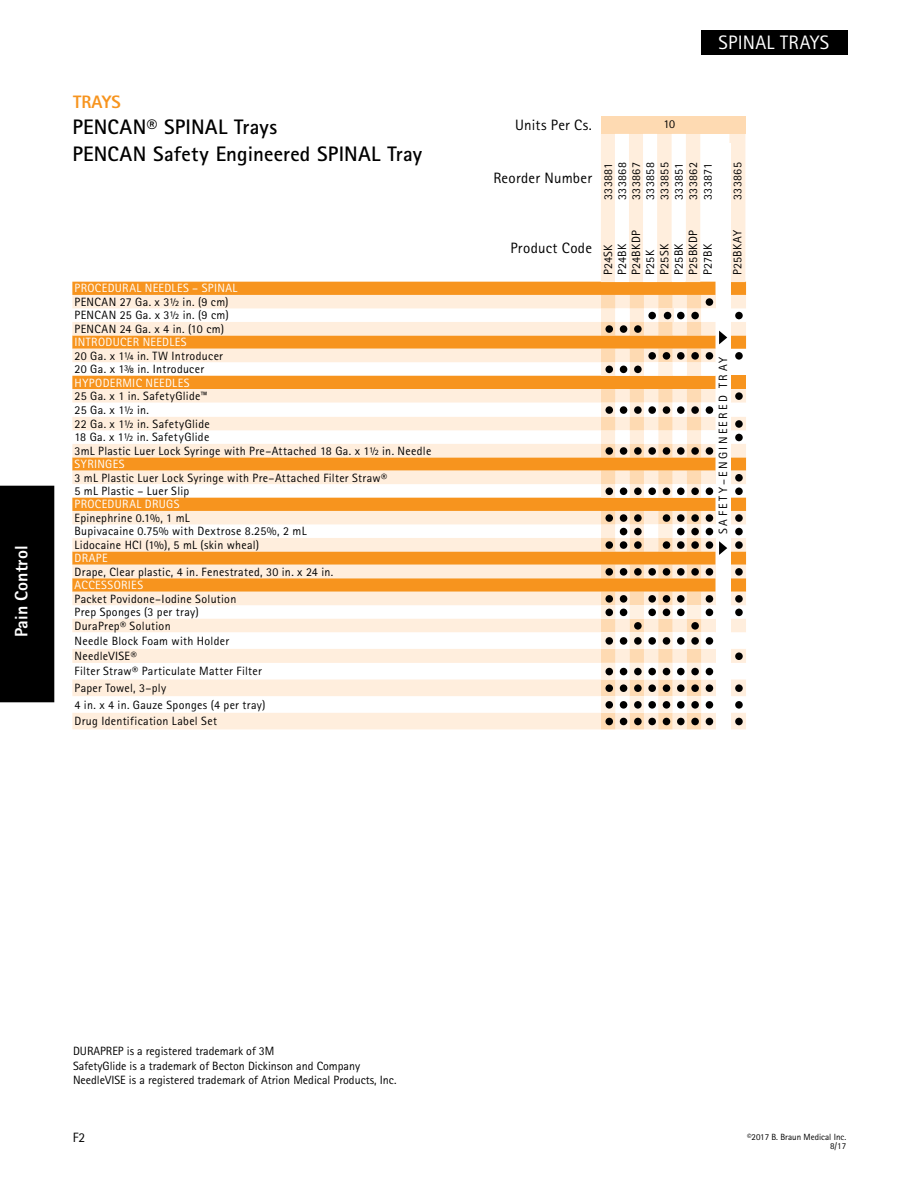
<style>
.page{position:relative;width:918px;height:1188px;background:#fff}
.page>*{position:absolute;margin:0;border:0;box-sizing:border-box;transform-origin:0 0}
.t1{font:700 21px/27px "Rotis Sans Serif Pro";letter-spacing:.01em;color:#000}
.t2{font:19.5px "Rotis Sans Serif Pro";letter-spacing:.02em;color:#fff}
.t3{font:800 18px "Rotis Sans Serif Pro";color:#fff}
.t4{font:800 18px "Rotis Sans Serif Pro";color:#f7941e}
.t5{font:15px "Rotis Sans Serif Pro";letter-spacing:.015em;color:#000}
.t6{font:13.5px "Rotis Sans Serif Pro";color:#000}
.t7{font:12px/13.5px "Rotis Sans Serif Pro";letter-spacing:.025em;color:#000}
.t8{font:12px/14.4px "Rotis Sans Serif Pro";color:#000}
.t9{font:12px "Rotis Sans Serif Pro";letter-spacing:.03em;color:#fff}
.t10{font:12px "Rotis Sans Serif Pro";letter-spacing:.19em;color:#000}
.t11{font:9px/9px "Rotis Sans Serif Pro";color:#000;text-align:right}
.s1{color:#fff}
.s2{font-weight:700}
</style>
<div class="page">
<svg style="left:72px;top:282px;width:674px;height:13px;background:#f7941f"></svg>
<svg style="left:72px;top:295px;width:674px;height:434px;fill:#fed"></svg>
<div style="left:730px;top:376px;width:16px;height:13px;background:#f7941e"></div>
<div style="left:735px;top:312px;width:8px;height:7px;background:#000;border-radius:50%"></div>
<div style="left:735px;top:352px;width:8px;height:8px;background:#000;border-radius:50%"></div>
<div style="left:735px;top:392px;width:8px;height:8px;background:#000;border-radius:50%"></div>
<div style="left:735px;top:420px;width:8px;height:8px;background:#000;border-radius:50%"></div>
<div style="left:735px;top:434px;width:8px;height:7px;background:#000;border-radius:50%"></div>
<div style="left:735px;top:474px;width:8px;height:8px;background:#000;border-radius:50%"></div>
<div style="left:735px;top:487px;width:8px;height:8px;background:#000;border-radius:50%"></div>
<div style="left:735px;top:514px;width:8px;height:8px;background:#000;border-radius:50%"></div>
<div style="left:735px;top:528px;width:8px;height:7px;background:#000;border-radius:50%"></div>
<div style="left:735px;top:541px;width:8px;height:8px;background:#000;border-radius:50%"></div>
<div style="left:735px;top:568px;width:8px;height:8px;background:#000;border-radius:50%"></div>
<div style="left:735px;top:595px;width:8px;height:8px;background:#000;border-radius:50%"></div>
<div style="left:735px;top:609px;width:8px;height:7px;background:#000;border-radius:50%"></div>
<div style="left:735px;top:652px;width:8px;height:8px;background:#000;border-radius:50%"></div>
<div style="left:735px;top:684px;width:8px;height:8px;background:#000;border-radius:50%"></div>
<div style="left:735px;top:701px;width:8px;height:8px;background:#000;border-radius:50%"></div>
<div style="left:735px;top:718px;width:8px;height:7px;background:#000;border-radius:50%"></div>
<div style="left:601px;top:117px;width:144px;height:17px;background:#fedab2"></div>
<svg style="left:601px;top:134px;width:144px;height:148px"></svg>
<div style="left:716px;top:144px;width:15px;height:598px;background:#fff"></div>
<svg style="left:601px;top:295px;width:126px;height:434px"></svg>
<div style="left:701px;top:30px;width:146px;height:25px;background:#000"></div>
<div style="left:0;top:486px;width:54px;height:216px;background:#000"></div>
<h3 class="t4" style="left:73px;top:90px;width:49px">TRAYS</h3>
<h1 class="t1" style="left:72px;top:114px;width:351px">PENCAN® SPINAL Trays<br>PENCAN Safety Engineered SPINAL Tray</h1>
<h3 class="t3" style="left:10px;top:637px;width:93px;rotate:-90deg">Pain Control</h3>
<p class="t9" style="left:75px;top:281px;width:164px">PROCEDURAL NEEDLES – SPINAL</p>
<p class="t7" style="left:75px;top:295px;width:156px;text-align:justify">PENCAN 27 Ga. x 31/2 in. (9 cm)<br>PENCAN 25 Ga. x 31/2 in. (9 cm)<br>PENCAN 24 Ga. x 4 in. (10 cm)</p>
<p class="t9" style="left:75px;top:335px;width:114px">INTRODUCER NEEDLES</p>
<p class="t7" style="left:75px;top:349px;width:150px">20 Ga. x 11/4 in. TW Introducer<br>20 Ga. x 13/8 in. Introducer</p>
<p class="t7" style="left:75px;top:376px;width:358px"><span class="s1">HYPODERMIC NEEDLES<br></span>25 Ga. x 1 in. SafetyGlide<span class="s2">™<br></span>25 Ga. x 11/2 in.<br>22 Ga. x 11/2 in. SafetyGlide<br>18 Ga. x 11/2 in. SafetyGlide<br>3mL Plastic Luer Lock Syringe with Pre–Attached 18 Ga. x 11/2 in. Needle</p>
<p class="t9" style="left:75px;top:457px;width:52px">SYRINGES</p>
<p class="t7" style="left:75px;top:471px;width:314px">3 mL Plastic Luer Lock Syringe with Pre–Attached Filter Straw®<br>5 mL Plastic – Luer Slip</p>
<p class="t9" style="left:75px;top:497px;width:107px">PROCEDURAL DRUGS</p>
<p class="t7" style="left:75px;top:511px;width:234px">Epinephrine 0.1%, 1 mL<br>Bupivacaine 0.75% with Dextrose 8.25%, 2 mL<br>Lidocaine HCl (1%), 5 mL (skin wheal)</p>
<p class="t9" style="left:75px;top:551px;width:35px">DRAPE</p>
<p class="t7" style="left:75px;top:565px;width:260px">Drape, Clear plastic, 4 in. Fenestrated, 30 in. x 24 in.</p>
<p class="t9" style="left:75px;top:578px;width:70px">ACCESSORIES</p>
<p class="t7" style="left:75px;top:592px;width:163px">Packet Povidone–Iodine Solution<br>Prep Sponges (3 per tray)<br>DuraPrep® Solution</p>
<p class="t7" style="left:75px;top:633px;width:189px;line-height:15.3px">Needle Block Foam with Holder<br>NeedleVISE®<br>Filter Straw® Particulate Matter Filter</p>
<p class="t7" style="left:75px;top:680px;width:193px;line-height:16.6px">Paper Towel, 3–ply<br>4 in. x 4 in. Gauze Sponges (4 per tray)<br>Drug Identification Label Set</p>
<h2 class="t2" style="left:719px;top:31px;width:112px">SPINAL TRAYS</h2>
<p class="t5" style="left:515px;top:116px;width:78px">Units Per Cs.</p>
<p class="t7" style="left:663px;top:118px;width:13px">10</p>
<p class="t5" style="left:493px;top:169px;width:100px">Reorder Number</p>
<p class="t7" style="left:658px;top:200px;width:39px;rotate:-90deg">333855</p>
<p class="t7" style="left:615px;top:200px;width:39px;rotate:-90deg">333868</p>
<p class="t7" style="left:643px;top:200px;width:39px;rotate:-90deg">333858</p>
<p class="t7" style="left:686px;top:200px;width:39px;rotate:-90deg">333862</p>
<p class="t7" style="left:629px;top:200px;width:39px;rotate:-90deg">333867</p>
<p class="t7" style="left:601px;top:200px;width:39px;rotate:-90deg">333881</p>
<p class="t7" style="left:672px;top:200px;width:39px;rotate:-90deg">333851</p>
<p class="t7" style="left:701px;top:200px;width:38px;rotate:-90deg">333871</p>
<p class="t5" style="left:510px;top:239px;width:83px">Product Code</p>
<p class="t7" style="left:686px;top:275px;width:47px;rotate:-90deg">P25BKDP</p>
<p class="t7" style="left:629px;top:275px;width:47px;rotate:-90deg">P24BKDP</p>
<p class="t7" style="left:672px;top:275px;width:33px;rotate:-90deg">P25BK</p>
<p class="t7" style="left:615px;top:275px;width:33px;rotate:-90deg">P24BK</p>
<p class="t7" style="left:701px;top:275px;width:33px;rotate:-90deg">P27BK</p>
<p class="t7" style="left:658px;top:275px;width:33px;rotate:-90deg">P25SK</p>
<p class="t7" style="left:601px;top:275px;width:32px;rotate:-90deg">P24SK</p>
<p class="t7" style="left:643px;top:275px;width:27px;rotate:-90deg">P25K</p>
<p class="t7" style="left:731px;top:200px;width:39px;rotate:-90deg">333865</p>
<p class="t7" style="left:731px;top:275px;width:47px;rotate:-90deg">P25BKAY</p>
<p class="t10" style="left:716px;top:534px;width:178px;rotate:-90deg">SAFETY–ENGINEERED TRAY</p>
<p class="t8" style="left:73px;top:1044px;width:325px">DURAPREP is a registered trademark of 3M<br>SafetyGlide is a trademark of Becton Dickinson and Company<br>NeedleVISE is a registered trademark of Atrion Medical Products, Inc.</p>
<p class="t6" style="left:73px;top:1130px;width:14px">F2</p>
<p class="t11" style="left:747px;top:1133px;width:101px">©2017 B. Braun Medical Inc.<br>8/17</p>
</div>
